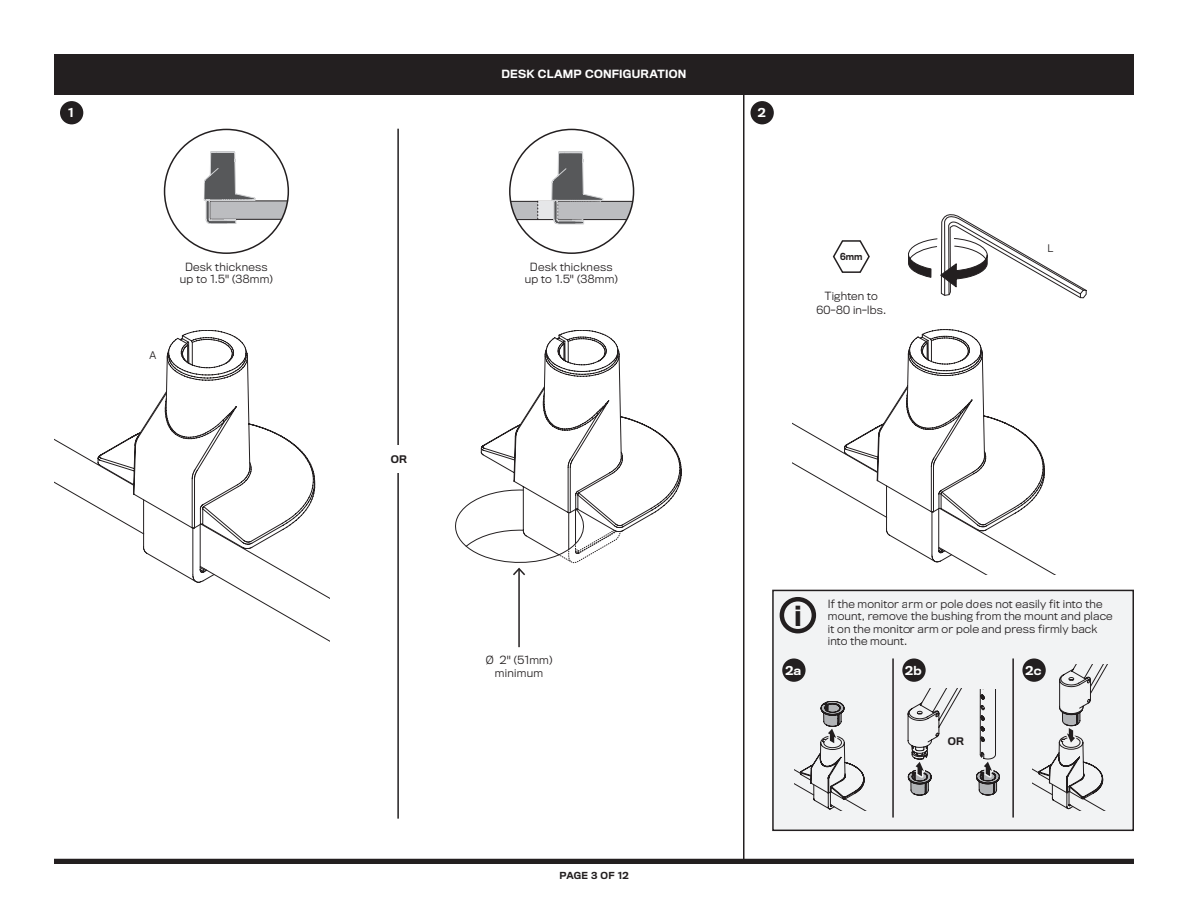
<style>
.page{position:relative;width:1188px;height:918px;background:#fff}
.page>*{position:absolute;margin:0;border:0;box-sizing:border-box;transform-origin:0 0}
.t1{font:500 27px "Titling Gothic FB";color:#231f20}
.t2{font:500 11.4px "Titling Gothic FB";color:#fff}
.Part_No{font:300 10.5px/12.6px "Titling Gothic FB";letter-spacing:.02em;color:#231f20;text-align:center}
.Part_No-2{font:500 10.5px "Titling Gothic FB";letter-spacing:.025em;color:#fff}
.Description{font:500 9.75px "Titling Gothic FB";color:#231f20}
.Description-2{font:300 9.75px "Titling Gothic FB";color:#231f20}
.t3{font:500 9px "Titling Gothic FB";letter-spacing:.025em;color:#231f20}
.t4{font:500 9px "Titling Gothic FB";letter-spacing:.025em;color:#231f20;scale:.9 1}
</style>
<div class="page">
<div style="left:54px;top:859px;width:1080px;height:5px;background:#231f20"></div>
<svg style="left:792px;top:422px;width:263px;height:152px"></svg>
<svg style="left:844px;top:329px;width:201px;height:233px"></svg>
<svg style="left:908px;top:214px;width:179px;height:85px"></svg>
<hr style="left:743px;top:57px;width:1px;height:807px;background:#231f20">
<svg style="left:54px;top:352px;width:275px;height:290px"></svg>
<svg style="left:97px;top:356px;width:218px;height:226px"></svg>
<svg style="left:143px;top:330px;width:104px;height:253px"></svg>
<hr style="left:397px;top:129px;width:2px;height:690px;background:#231f20">
<div style="left:384px;top:445px;width:29px;height:28px;background:#fff"></div>
<svg style="left:204px;top:151px;width:84px;height:73px"></svg>
<svg style="left:510px;top:151px;width:124px;height:73px"></svg>
<div style="left:772px;top:589px;width:362px;height:243px;background:#f2f3f4"></div>
<div style="left:780px;top:597px;width:36px;height:36px;border:4px solid #231f20;border-radius:50%"></div>
<svg style="left:1032px;top:664px;width:83px;height:146px"></svg>
<svg style="left:795px;top:701px;width:76px;height:109px"></svg>
<svg style="left:908px;top:689px;width:62px;height:106px"></svg>
<svg style="left:976px;top:689px;width:24px;height:106px"></svg>
<hr style="left:892px;top:658px;width:2px;height:160px;background:#231f20">
<hr style="left:1012px;top:658px;width:2px;height:160px;background:#231f20">
<div style="left:60px;top:101px;width:23px;height:23px;background:#231f20;border-radius:50%"></div>
<div style="left:750px;top:101px;width:24px;height:23px;background:#231f20;border-radius:50%"></div>
<div style="left:782px;top:658px;width:24px;height:24px;background:#231f20;border-radius:50%"></div>
<div style="left:902px;top:658px;width:24px;height:24px;background:#231f20;border-radius:50%"></div>
<div style="left:1022px;top:658px;width:24px;height:24px;background:#231f20;border-radius:50%"></div>
<div style="left:54px;top:54px;width:1080px;height:40px;background:#231f20"></div>
<svg style="left:832px;top:240px;width:38px;height:33px"></svg>
<hr style="left:518px;top:569px;width:2px;height:78px;background:#231f20">
<svg style="left:455px;top:330px;width:227px;height:247px"></svg>
<p class="Part_No-2" style="left:501px;top:68px;width:187px">DESK CLAMP CONFIGURATION</p>
<p class="t2" style="left:68px;top:106px;width:7px">1</p>
<p class="t2" style="left:758px;top:106px;width:9px">2</p>
<p class="Part_No" style="left:185px;top:261px;width:84px">Desk thickness</p>
<p class="Part_No" style="left:180px;top:273px;width:95px">up to 1.5" (38mm)</p>
<p class="Description-2" style="left:149px;top:350px;width:8px">A</p>
<p class="Description" style="left:391px;top:453px;width:18px">OR</p>
<p class="Part_No" style="left:530px;top:261px;width:84px">Desk thickness</p>
<p class="Part_No" style="left:525px;top:273px;width:95px">up to 1.5" (38mm)</p>
<p class="t4" style="left:840px;top:251px;width:26px">6mm</p>
<p class="Part_No" style="left:816px;top:289px;width:71px;line-height:13.5px">Tighten to<br>60-80 in-lbs.</p>
<p class="Description-2" style="left:1047px;top:243px;width:7px">L</p>
<p class="Part_No" style="left:486px;top:654px;width:68px">Ø 2" (51mm) minimum</p>
<p class="t3" style="left:559px;top:870px;width:71px">PAGE 3 OF 12</p>
<p class="t1" style="left:794px;top:599px;width:9px">i</p>
<p class="Part_No" style="left:828px;top:597px;width:286px;text-align:left">If the monitor arm or pole does not easily fit into the mount, remove the bushing from the mount and place it on the monitor arm or pole and press firmly back into the mount.</p>
<p class="t2" style="left:785px;top:663px;width:18px">2a</p>
<p class="t2" style="left:905px;top:663px;width:18px">2b</p>
<p class="t2" style="left:1026px;top:663px;width:17px">2c</p>
<p class="Description" style="left:948px;top:735px;width:18px">OR</p>
</div>
